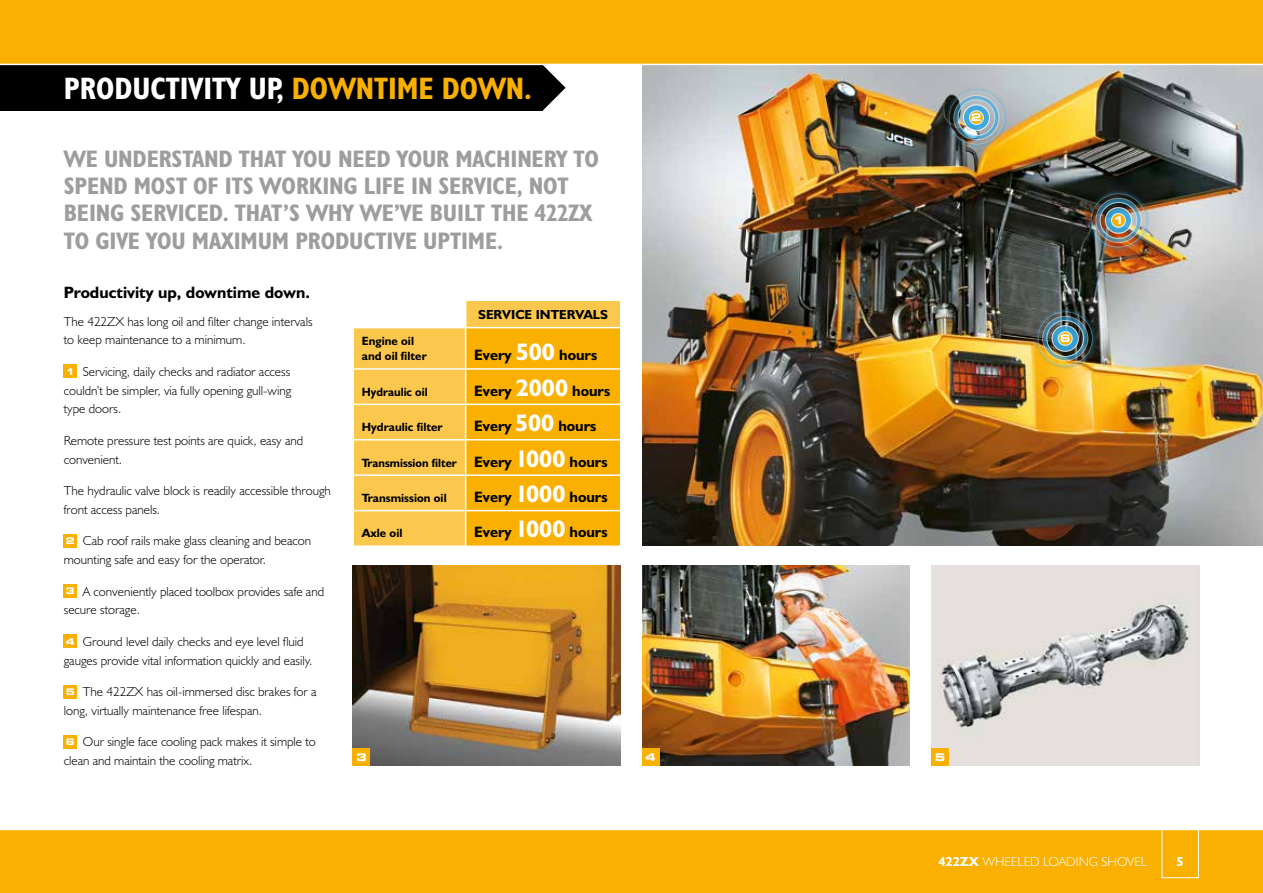
<style>
.page{position:relative;width:1263px;height:893px;background:#fff}
.page>*{position:absolute;margin:0;border:0;box-sizing:border-box;transform-origin:0 0}
.t1{font:31.2px "JCB Bold Condensed";color:#fff}
.t2{font:24px/27.2px "JCB Bold Condensed";letter-spacing:-.005em;color:#9c9d9d}
.t3{font:16.5px "JCB Bold";color:#000}
.t4{font:15px "JCB Bold";color:#000}
.t5{font:13.2px/18.8px "JCB Light";color:#000}
.t6{font:13.2px "JCB Light";color:#fff}
.t7{font:13.2px "JCB Bold";color:#000}
.t8{font:13.2px "JCB Bold";color:#fff}
.t9{font:12px/15px "JCB Bold";color:#000}
.t10{font:700 expanded 10.5px "Square 721 BT";color:#fff}
.s1{color:#f9b000}
.s2{font-family:"Square 721 BT";font-weight:700;font-stretch:expanded;font-size:9.15px;color:#fff}
.s3{font-size:24px;color:#fff}
.s4{font-size:15px}
.s5{font-family:"JCB Bold"}
</style>
<div class="page">
<img style="left:931px;top:566px;width:268px;height:199px">
<svg style="left:543px;top:65px;width:23px;height:45px"></svg>
<div style="left:0;top:54px;width:543px;height:57px;background:#000"></div>
<img style="left:642px;top:566px;width:267px;height:199px">
<img style="left:353px;top:566px;width:268px;height:199px">
<img style="left:642px;top:65px;width:621px;height:481px">
<div style="left:64px;top:365px;width:13px;height:13px;background:#f9b000"></div>
<div style="left:64px;top:534px;width:13px;height:13px;background:#f9b000"></div>
<div style="left:64px;top:584px;width:13px;height:14px;background:#f9b000"></div>
<div style="left:64px;top:635px;width:13px;height:13px;background:#f9b000"></div>
<div style="left:64px;top:685px;width:13px;height:13px;background:#f9b000"></div>
<div style="left:64px;top:735px;width:13px;height:13px;background:#f9b000"></div>
<div style="left:353px;top:748px;width:17px;height:17px;background:#f9b000"></div>
<div style="left:642px;top:748px;width:17px;height:17px;background:#f9b000"></div>
<div style="left:0;top:0;width:1263px;height:64px;background:#f9b000"></div>
<div style="left:0;top:829px;width:1263px;height:64px;background:#f9b000"></div>
<hr style="left:0;top:829px;width:1263px;height:1px;background:#fff">
<hr style="left:0;top:64px;width:1263px;height:1px;background:#fff">
<div style="left:1162px;top:819px;width:37px;height:59px;border:1px solid #fff"></div>
<div style="left:354px;top:328px;width:111px;height:218px;background:#fbc84d"></div>
<svg style="left:466px;top:301px;width:155px;height:245px;background:#f9b40d"></svg>
<hr style="left:466px;top:327px;width:154px;height:1px;background:#fff">
<hr style="left:354px;top:368px;width:112px;height:2px;background:#fff">
<hr style="left:466px;top:368px;width:154px;height:2px;background:#fff">
<hr style="left:354px;top:404px;width:112px;height:1px;background:#fff">
<hr style="left:466px;top:404px;width:154px;height:1px;background:#fff">
<hr style="left:354px;top:439px;width:112px;height:1px;background:#fff">
<hr style="left:466px;top:439px;width:154px;height:1px;background:#fff">
<hr style="left:354px;top:474px;width:112px;height:2px;background:#fff">
<hr style="left:466px;top:474px;width:154px;height:2px;background:#fff">
<hr style="left:354px;top:510px;width:112px;height:1px;background:#fff">
<hr style="left:466px;top:510px;width:154px;height:1px;background:#fff">
<img style="left:1086px;top:189px;width:65px;height:63px">
<img style="left:944px;top:86px;width:65px;height:63px">
<div style="left:931px;top:748px;width:17px;height:17px;background:#f9b000"></div>
<img style="left:1033px;top:307px;width:64px;height:63px">
<h1 class="t1" style="left:64px;top:69px;width:469px">PRODUCTIVITY UP, <span class="s1">DOWNTIME DOWN.</span></h1>
<h2 class="t2" style="left:64px;top:145px;width:537px">WE UNDERSTAND THAT YOU NEED YOUR MACHINERY TO SPEND MOST OF ITS WORKING LIFE IN SERVICE, NOT BEING SERVICED. THAT’S WHY WE’VE BUILT THE 422ZX TO GIVE YOU MAXIMUM PRODUCTIVE UPTIME.</h2>
<p class="t3" style="left:64px;top:282px;width:248px">Productivity up, downtime down.</p>
<p class="t5" style="left:64px;top:311px;width:250px">The 422ZX has long oil and filter change intervals to keep maintenance to a minimum.</p>
<p class="t5" style="left:64px;top:362px;width:229px;text-align:justify"><span class="s2">1</span> Servicing, daily checks and radiator access couldn’t be simpler, via fully opening gull-wing type doors.</p>
<p class="t5" style="left:64px;top:431px;width:241px">Remote pressure test points are quick, easy and convenient.</p>
<p class="t5" style="left:64px;top:481px;width:269px">The hydraulic valve block is readily accessible through front access panels.</p>
<p class="t5" style="left:64px;top:531px;width:249px"><span class="s2">2</span> Cab roof rails make glass cleaning and beacon mounting safe and easy for the operator.</p>
<p class="t5" style="left:64px;top:582px;width:262px"><span class="s2">3</span> A conveniently placed toolbox provides safe and secure storage.</p>
<p class="t5" style="left:64px;top:632px;width:250px"><span class="s2">4</span> Ground level daily checks and eye level fluid gauges provide vital information quickly and easily.</p>
<p class="t5" style="left:64px;top:682px;width:254px"><span class="s2">5</span> The 422ZX has oil-immersed disc brakes for a long, virtually maintenance free lifespan.</p>
<p class="t5" style="left:64px;top:732px;width:254px"><span class="s2">6</span> Our single face cooling pack makes it simple to clean and maintain the cooling matrix.</p>
<p class="t7" style="left:478px;top:306px;width:131px">SERVICE INTERVALS</p>
<p class="t9" style="left:362px;top:333px;width:66px">Engine oil and oil filter</p>
<p class="t4" style="left:474px;top:346px;width:125px">Every <span class="s3">500</span> hours</p>
<p class="t9" style="left:362px;top:384px;width:67px">Hydraulic oil</p>
<p class="t4" style="left:474px;top:381px;width:138px">Every <span class="s3">2000</span> hours</p>
<p class="t9" style="left:362px;top:419px;width:82px">Hydraulic filter</p>
<p class="t4" style="left:474px;top:417px;width:124px">Every <span class="s3">500</span> hours</p>
<p class="t9" style="left:362px;top:455px;width:247px">Transmission filter <span class="s4">Every</span> <span class="s3">1000</span> <span class="s4">hours</span></p>
<p class="t9" style="left:362px;top:490px;width:86px">Transmission oil</p>
<p class="t4" style="left:474px;top:488px;width:135px">Every <span class="s3">1000</span> hours</p>
<p class="t9" style="left:362px;top:526px;width:42px">Axle oil</p>
<p class="t4" style="left:474px;top:523px;width:135px">Every <span class="s3">1000</span> hours</p>
<p class="t10" style="left:356px;top:751px;width:12px">3</p>
<p class="t10" style="left:645px;top:751px;width:12px">4</p>
<p class="t10" style="left:971px;top:111px;width:12px">2</p>
<p class="t10" style="left:1060px;top:332px;width:12px">6</p>
<p class="t10" style="left:1113px;top:214px;width:12px">1</p>
<p class="t10" style="left:935px;top:751px;width:12px">5</p>
<p class="t6" style="left:938px;top:853px;width:210px"><span class="s5">422ZX</span> WHEELED LOADING SHOVEL</p>
<p class="t8" style="left:1176px;top:853px;width:9px">5</p>
</div>
